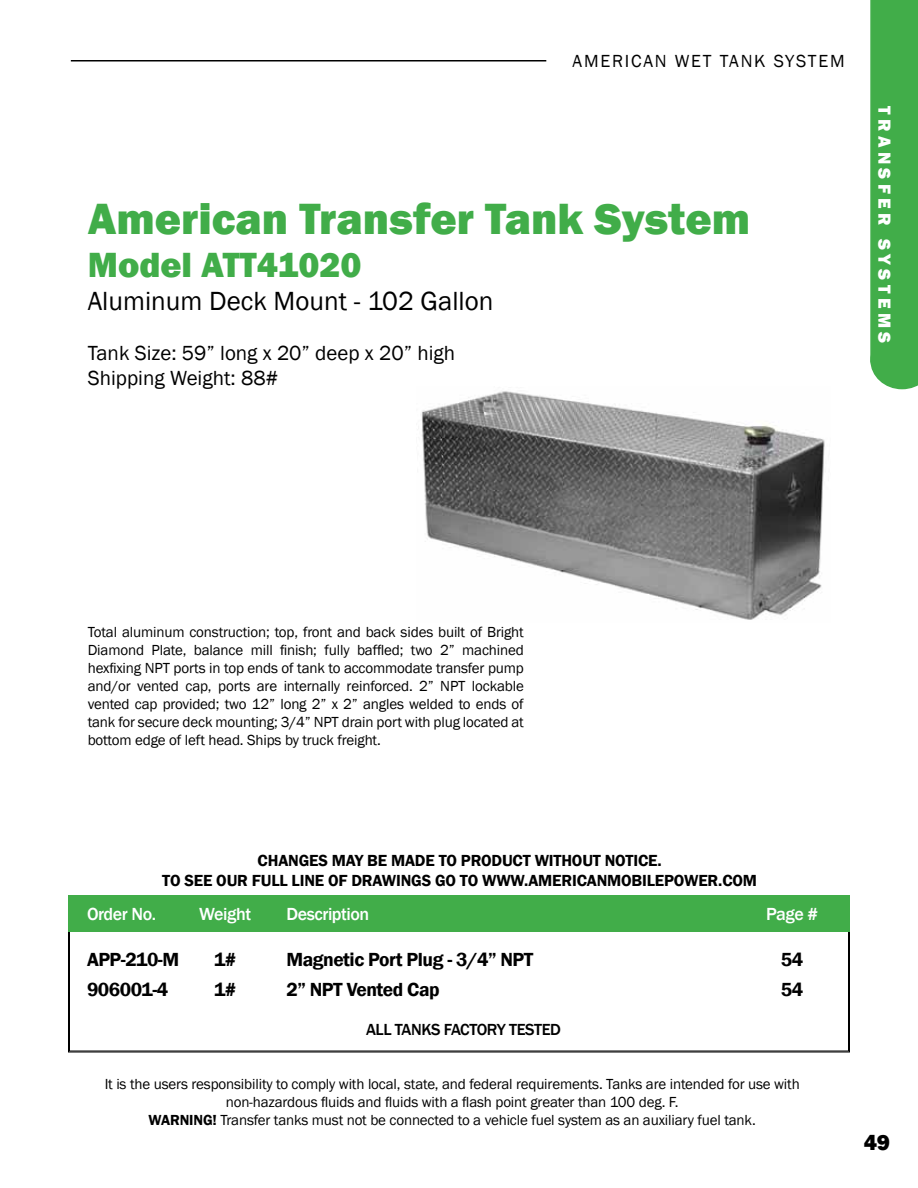
<style>
.page{position:relative;width:918px;height:1188px;background:#fff}
.page>*{position:absolute;margin:0;border:0;box-sizing:border-box;transform-origin:0 0}
.t1{font:800 45px "Franklin Gothic";color:#41ad49}
.t2{font:800 36px "Franklin Gothic";color:#41ad49}
.t3{font:27px "Franklin Gothic";color:#000}
.t4{font:800 22.5px "Franklin Gothic";color:#000}
.t5{font:21px/25.2px "Franklin Gothic";color:#000}
.t6{font:600 19.5px "Franklin Gothic";letter-spacing:-.025em;color:#000}
.t7{font:500 18px "Franklin Gothic";letter-spacing:-.025em;color:#fff}
.t8{font:18px "Franklin Gothic";letter-spacing:.1em;color:#000}
.t9{font:800 18px "Franklin Gothic";letter-spacing:.25em;color:#fff}
.t10{font:600 16.5px "Franklin Gothic";letter-spacing:-.01em;color:#000}
.t11{font:500 16.5px "Franklin Gothic";letter-spacing:-.025em;color:#000}
.t12{font:15px/18px "Franklin Gothic";letter-spacing:-.01em;color:#000;text-align:justify}
.s1{font-weight:600}
</style>
<div class="page">
<svg style="left:870px;top:0;width:48px;height:389px"></svg>
<hr style="left:71px;top:60px;width:475px;height:2px;background:#000">
<svg style="left:68px;top:932px;width:782px;height:121px"></svg>
<div style="left:68px;top:896px;width:782px;height:36px;background:#41ad49"></div>
<img style="left:421px;top:391px;width:404px;height:229px">
<p class="t8" style="left:573px;top:49px;width:273px">American Wet Tank System</p>
<h1 class="t1" style="left:88px;top:190px;width:664px">American Transfer Tank System</h1>
<h2 class="t2" style="left:88px;top:242px;width:275px">Model ATT41020</h2>
<h3 class="t3" style="left:88px;top:284px;width:407px">Aluminum Deck Mount - 102 Gallon</h3>
<h3 class="t5" style="left:88px;top:341px;width:369px">Tank Size: 59” long x 20” deep x 20” high<br>Shipping Weight: 88#</h3>
<p class="t9" style="left:896px;top:106px;width:239px;rotate:90deg">TRANSFER SYSTEMS</p>
<p class="t12" style="left:88px;top:624px;width:438px">Total aluminum construction; top, front and back sides built of Bright Diamond Plate, balance mill finish; fully baffled; two 2” machined hexfixing NPT ports in top ends of tank to accommodate transfer pump and/or vented cap, ports are internally reinforced. 2” N PT lockable vented cap provided; two 12” long 2” x 2” angles welded to ends of tank for secure deck mounting; 3/4” N PT drain port with plug located at bottom edge of left head. Ships by truck freight.</p>
<p class="t10" style="left:258px;top:850px;width:21px">CHAN</p>
<p class="t10" style="left:299px;top:850px;width:104px">GESMAY BEMADE</p>
<p class="t10" style="left:439px;top:850px;width:34px">TO PROD</p>
<p class="t10" style="left:502px;top:850px;width:44px">UCT WITHO</p>
<p class="t10" style="left:582px;top:850px;width:32px">UT NOTICE</p>
<p class="t10" style="left:658px;top:850px;width:6px">.</p>
<p class="t10" style="left:162px;top:870px;width:33px">TO SEE</p>
<p class="t10" style="left:216px;top:870px;width:85px">OUR FULL LINE</p>
<p class="t10" style="left:328px;top:870px;width:34px">OF DRAWIN</p>
<p class="t10" style="left:411px;top:870px;width:87px">GS GO TO WWW</p>
<p class="t10" style="left:524px;top:870px;width:16px">.AMERICANMOBILEPOWER</p>
<p class="t10" style="left:718px;top:870px;width:17px">.COM</p>
<p class="t7" style="left:87px;top:903px;width:71px">Order No.</p>
<p class="t7" style="left:199px;top:903px;width:53px">Weight</p>
<p class="t7" style="left:287px;top:903px;width:84px">Description</p>
<p class="t7" style="left:766px;top:903px;width:53px">Page #</p>
<h3 class="t6" style="left:87px;top:948px;width:94px">APP-210-M</h3>
<h3 class="t6" style="left:214px;top:948px;width:24px">1#</h3>
<h3 class="t6" style="left:286px;top:948px;width:248px">MAGNETIC PORT PLUG - 3/4” NPT</h3>
<h3 class="t6" style="left:781px;top:948px;width:24px">54</h3>
<h3 class="t6" style="left:87px;top:978px;width:83px">906001-4</h3>
<h3 class="t6" style="left:214px;top:978px;width:24px">1#</h3>
<h3 class="t6" style="left:286px;top:978px;width:155px">2” NPT VENTED CAP</h3>
<h3 class="t6" style="left:781px;top:978px;width:24px">54</h3>
<p class="t11" style="left:366px;top:1020px;width:195px">All Tan ks Facto ry Test ed</p>
<p class="t12" style="left:105px;top:1076px;width:697px;text-align:center">It is the users responsibility to comply with local, state, and federal requirements. Tanks are intended for use with non-hazardous fluids and fluids with a flash point greater than 100 deg. F.<br><span class="s1">WARNING!</span> Transfer tanks must not be connected to a vehicle fuel system as an auxiliary fuel tank.</p>
<h3 class="t4" style="left:864px;top:1128px;width:28px">49</h3>
</div>
